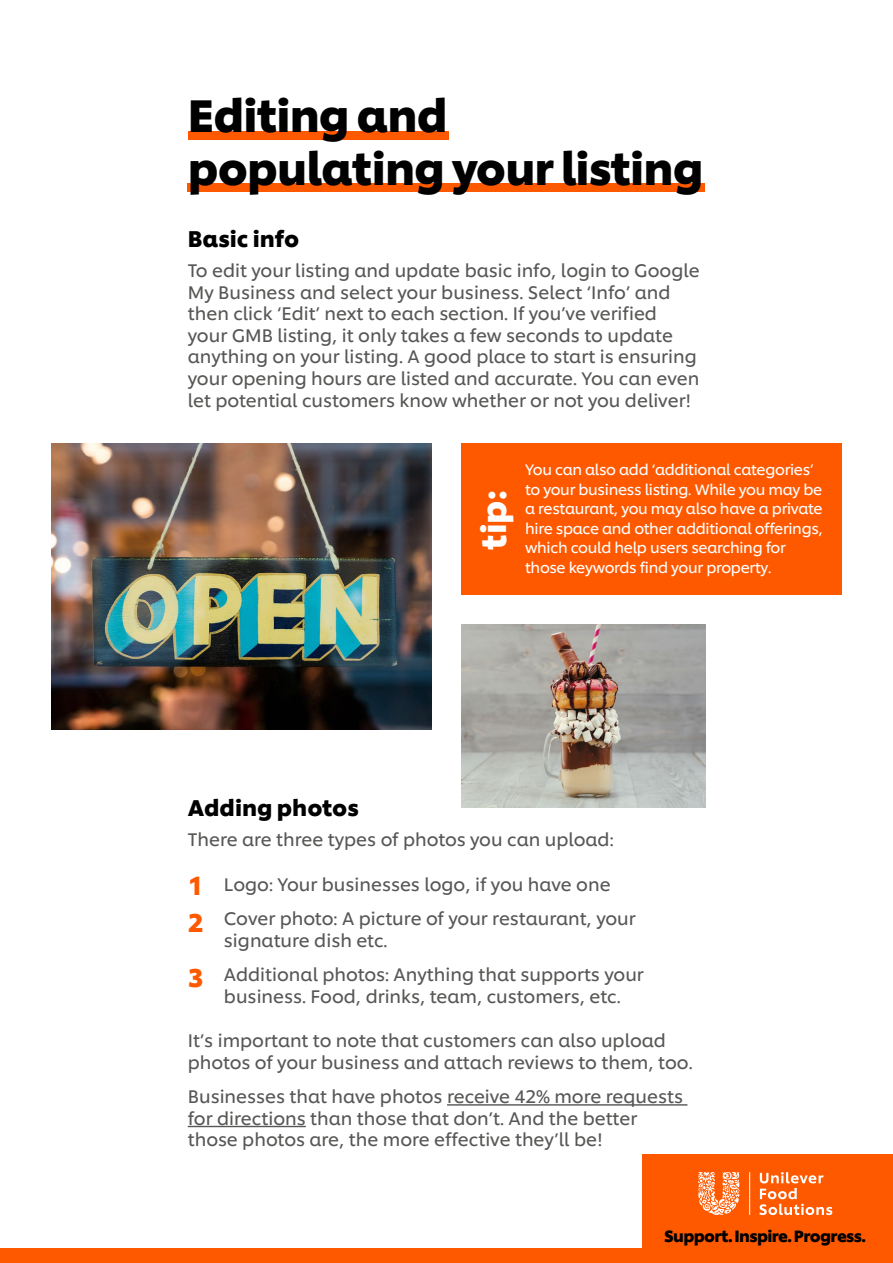
<style>
.page{position:relative;width:893px;height:1263px;background:#fff}
.page>*{position:absolute;margin:0;border:0;box-sizing:border-box;transform-origin:0 0}
.t1{font:700 45px/52.5px "Unilever Shilling";letter-spacing:-.02em;color:#000}
.t2{font:700 34.05px "Unilever Shilling";color:#fff}
.t3{font:700 25.5px/37.2px "Unilever Shilling";color:#ff5900}
.t4{font:700 22.5px "Unilever Shilling";color:#000}
.t5{font:18px/21.6px "Unilever Shilling";color:#575756}
.t6{font:700 16.2px "Unilever Shilling";letter-spacing:-.04em;color:#000}
.t7{font:15px/19.5px "Unilever Shilling";letter-spacing:-.02em;color:#fff}
</style>
<div class="page">
<div style="left:188px;top:183px;width:517px;height:9px;background:#ff5900"></div>
<div style="left:188px;top:131px;width:261px;height:8px;background:#ff5900"></div>
<div style="left:461px;top:443px;width:381px;height:152px;background:#ff5900"></div>
<hr style="left:447px;top:1104px;width:240px;height:1px;background:#575756">
<hr style="left:188px;top:1126px;width:118px;height:1px;background:#575756">
<img style="left:51px;top:443px;width:381px;height:287px">
<div style="left:0;top:1248px;width:893px;height:15px;background:#ff5900"></div>
<div style="left:643px;top:1154px;width:250px;height:95px;background:#ff5900"></div>
<svg style="left:698px;top:1172px;width:41px;height:43px"></svg>
<hr style="left:749px;top:1172px;width:1px;height:43px;background:#fff">
<svg style="left:759px;top:1172px;width:73px;height:43px"></svg>
<img style="left:461px;top:624px;width:244px;height:183px">
<h1 class="t1" style="left:188px;top:86px;width:517px">Editing and populating your listing</h1>
<p class="t4" style="left:188px;top:221px;width:113px">Basic info</p>
<p class="t5" style="left:188px;top:258px;width:513px">To edit your listing and update basic info, login to Google My Business and select your business. Select ‘Info’ and then click ‘Edit’ next to each section. If you’ve verified your GMB listing, it only takes a few seconds to update anything on your listing. A good place to start is ensuring your opening hours are listed and accurate. You can even let potential customers know whether or not you deliver!</p>
<h2 class="t2" style="left:467px;top:550px;width:61px;rotate:-90deg">tip:</h2>
<p class="t7" style="left:525px;top:459px;width:299px">You can also add ‘additional categories’ to your business listing. While you may be a restaurant, you may also have a private hire space and other additional offerings, which could help users searching for those keywords find your property.</p>
<p class="t4" style="left:188px;top:790px;width:173px">Adding photos</p>
<p class="t5" style="left:188px;top:827px;width:427px">There are three types of photos you can upload:</p>
<h3 class="t3" style="left:188px;top:864px;width:17px">1<br>2</h3>
<p class="t5" style="left:224px;top:866px;width:413px;line-height:34.3px">Logo: Your businesses logo, if you have one<br>Cover photo: A picture of your restaurant, your</p>
<p class="t5" style="left:224px;top:922px;width:421px;line-height:34.3px">signature dish etc.<br>Additional photos: Anything that supports your</p>
<p class="t5" style="left:224px;top:984px;width:398px">business. Food, drinks, team, customers, etc.</p>
<h3 class="t3" style="left:188px;top:957px;width:17px">3</h3>
<p class="t5" style="left:188px;top:1028px;width:506px">It’s important to note that customers can also upload photos of your business and attach reviews to them, too.</p>
<p class="t5" style="left:188px;top:1084px;width:497px">Businesses that have photos receive 42% more requests for directions than those that don’t. And the better those photos are, the more effective they’ll be!</p>
<p class="t6" style="left:664px;top:1223px;width:203px">Support. Inspire. Progress.</p>
</div>
